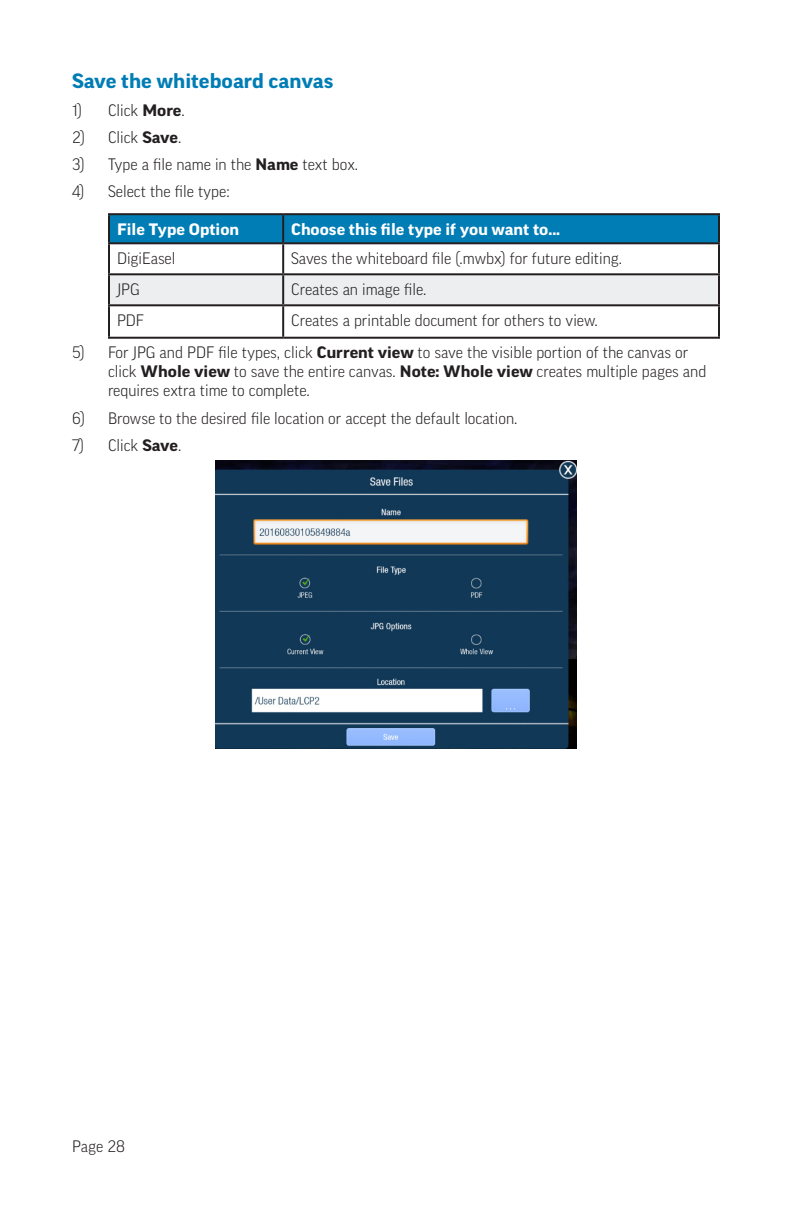
<style>
.page{position:relative;width:792px;height:1224px;background:#fff}
.page>*{position:absolute;margin:0;border:0;box-sizing:border-box;transform-origin:0 0}
.t1{font:700 expanded 20px "Good Pro";color:#007db5}
.Numbered_List_-_1st{font:300 16px/19.2px "Good Pro";color:#231f20}
.t2{font:700 expanded 16px "Good Pro";color:#fff}
.Numbering_-_Restart{font:300 16px "Good Pro";color:#231f20}
.TOC_title{font:300 16px "Good Pro";color:#231f20}
.s1{font-weight:700;font-stretch:expanded}
</style>
<div class="page">
<div style="left:110px;top:215px;width:608px;height:27px;background:#007db5"></div>
<div style="left:110px;top:275px;width:608px;height:29px;background:#eceef0"></div>
<hr style="left:108px;top:213px;width:175px;height:2px;background:#231f20">
<hr style="left:108px;top:215px;width:2px;height:27px;background:#231f20">
<hr style="left:283px;top:213px;width:437px;height:2px;background:#231f20">
<hr style="left:282px;top:215px;width:2px;height:27px;background:#231f20">
<hr style="left:718px;top:215px;width:2px;height:27px;background:#231f20">
<hr style="left:108px;top:242px;width:175px;height:2px;background:#231f20">
<hr style="left:108px;top:244px;width:2px;height:29px;background:#231f20">
<hr style="left:283px;top:242px;width:437px;height:2px;background:#231f20">
<hr style="left:282px;top:244px;width:2px;height:29px;background:#231f20">
<hr style="left:718px;top:244px;width:2px;height:29px;background:#231f20">
<hr style="left:108px;top:273px;width:175px;height:2px;background:#231f20">
<hr style="left:108px;top:275px;width:2px;height:29px;background:#231f20">
<hr style="left:283px;top:273px;width:437px;height:2px;background:#231f20">
<hr style="left:282px;top:275px;width:2px;height:29px;background:#231f20">
<hr style="left:718px;top:275px;width:2px;height:29px;background:#231f20">
<hr style="left:108px;top:304px;width:175px;height:2px;background:#231f20">
<hr style="left:108px;top:306px;width:2px;height:31px;background:#231f20">
<hr style="left:283px;top:304px;width:437px;height:2px;background:#231f20">
<hr style="left:282px;top:306px;width:2px;height:31px;background:#231f20">
<hr style="left:718px;top:306px;width:2px;height:31px;background:#231f20">
<hr style="left:108px;top:337px;width:175px;height:2px;background:#231f20">
<hr style="left:283px;top:337px;width:437px;height:2px;background:#231f20">
<img style="left:216px;top:461px;width:360px;height:288px">
<h2 class="t1" style="left:72px;top:70px;width:263px">Save the whiteboard canvas</h2>
<p class="Numbering_-_Restart" style="left:72px;top:101px;width:114px">1) Click <span class="s1">More</span>.</p>
<p class="Numbered_List_-_1st" style="left:72px;top:127px;width:111px">2) Click <span class="s1">Save</span>.</p>
<p class="Numbered_List_-_1st" style="left:72px;top:155px;width:288px">3) Type a file name in the <span class="s1">Name</span> text box.</p>
<p class="Numbered_List_-_1st" style="left:72px;top:182px;width:159px">4) Select the file type:</p>
<p class="t2" style="left:117px;top:220px;width:124px">File Type Option</p>
<p class="t2" style="left:291px;top:220px;width:271px">Choose this file type if you want to...</p>
<p class="Numbered_List_-_1st" style="left:117px;top:249px;width:60px">DigiEasel</p>
<p class="Numbered_List_-_1st" style="left:291px;top:249px;width:332px">Saves the whiteboard file (.mwbx) for future editing.</p>
<p class="Numbered_List_-_1st" style="left:117px;top:280px;width:24px">JPG</p>
<p class="Numbered_List_-_1st" style="left:291px;top:280px;width:137px">Creates an image file.</p>
<p class="Numbered_List_-_1st" style="left:117px;top:311px;width:29px">PDF</p>
<p class="Numbered_List_-_1st" style="left:291px;top:311px;width:308px">Creates a printable document for others to view.</p>
<p class="Numbered_List_-_1st" style="left:108px;top:343px;width:600px;text-indent:-36px">5) For JPG and PDF file types, click <span class="s1">Current view</span> to save the visible portion of the canvas or click <span class="s1">Whole view</span> to save the entire canvas. <span class="s1">Note: Whole view</span> creates multiple pages and requires extra time to complete.</p>
<p class="Numbered_List_-_1st" style="left:72px;top:408px;width:447px">6) Browse to the desired file location or accept the default location.</p>
<p class="Numbered_List_-_1st" style="left:72px;top:435px;width:111px">7) Click <span class="s1">Save</span>.</p>
<p class="TOC_title" style="left:72px;top:1137px;width:55px">Page 28</p>
</div>
